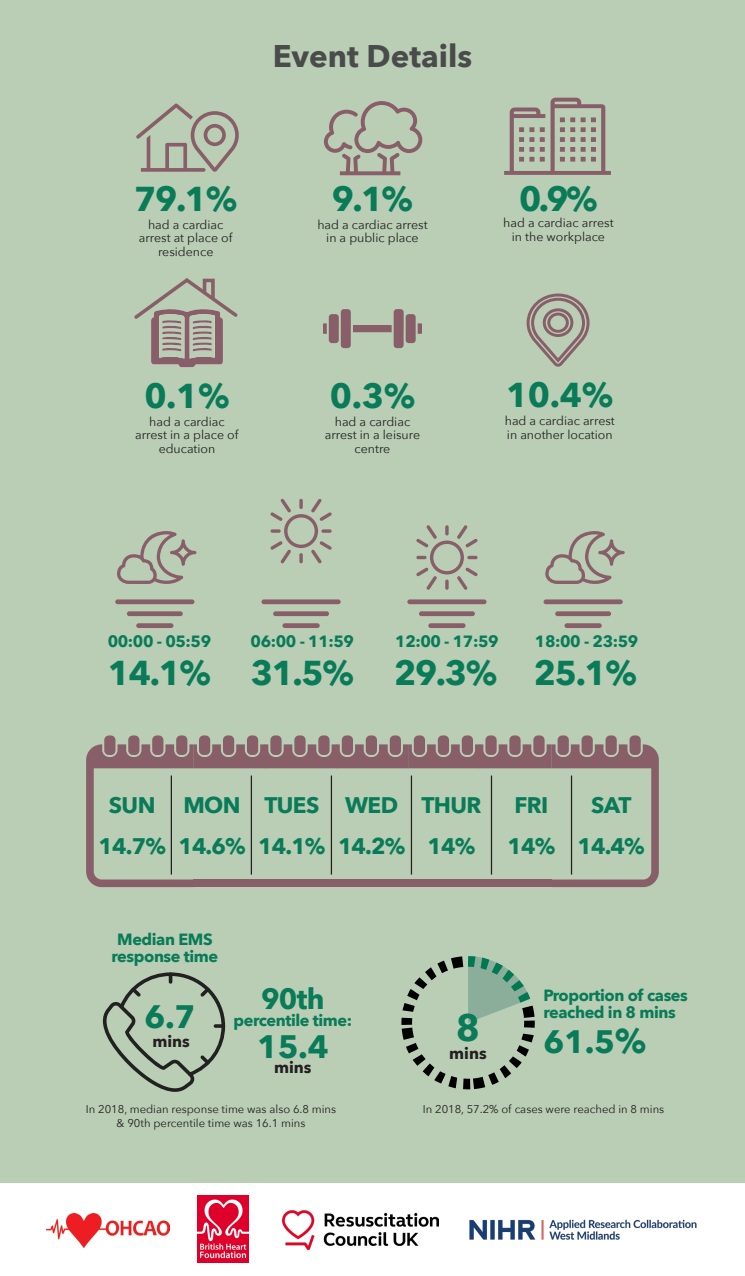
<style>
.page{position:relative;width:745px;height:1276px;background:#fff}
.page>*{position:absolute;margin:0;border:0;box-sizing:border-box;transform-origin:0 0}
.t1{font:700 37.38px "Avenir Next";color:#097b58}
.t2{font:700 34.38px "Avenir Next";letter-spacing:-.04em;color:#097b58}
.t3{font:700 32.38px "Avenir Next";color:#097b58}
.t4{font:700 31.25px "Avenir Next";color:#4a4b4b}
.t5{font:700 28.75px "Avenir Next";color:#097b58}
.t6{font:700 22.5px "Avenir Next";letter-spacing:-.025em;color:#097b58}
.t7{font:700 16.25px/17.5px "Avenir Next";letter-spacing:-.025em;color:#097b58;text-align:center}
.t8{font:700 16.25px "Avenir Next";color:#231f20}
.t9{font:12.38px/13.5px "Avenir Next";color:#231f20;text-align:center}
.t10{font:11.25px "Avenir Next";color:#231f20}
.s1{font-size:34.38px}
</style>
<div class="page">
<div style="left:0;top:0;width:744px;height:1182px;background:#b9ceb4"></div>
<svg style="left:526px;top:293px;width:63px;height:74px"></svg>
<svg style="left:324px;top:101px;width:98px;height:74px"></svg>
<svg style="left:504px;top:98px;width:106px;height:77px"></svg>
<svg style="left:136px;top:103px;width:103px;height:69px"></svg>
<svg style="left:134px;top:278px;width:104px;height:89px"></svg>
<svg style="left:323px;top:309px;width:98px;height:39px"></svg>
<svg style="left:102px;top:972px;width:123px;height:120px"></svg>
<svg style="left:401px;top:956px;width:134px;height:134px"></svg>
<div style="left:261px;top:599px;width:79px;height:5px;background:#885e69;border-radius:2px"></div>
<div style="left:273px;top:611px;width:56px;height:5px;background:#885e69;border-radius:2px"></div>
<div style="left:282px;top:623px;width:37px;height:5px;background:#885e69;border-radius:2px"></div>
<div style="left:407px;top:599px;width:79px;height:5px;background:#885e69;border-radius:2px"></div>
<div style="left:419px;top:611px;width:55px;height:5px;background:#885e69;border-radius:2px"></div>
<div style="left:428px;top:623px;width:37px;height:5px;background:#885e69;border-radius:2px"></div>
<div style="left:115px;top:599px;width:79px;height:5px;background:#885e69;border-radius:2px"></div>
<div style="left:127px;top:611px;width:56px;height:5px;background:#885e69;border-radius:2px"></div>
<div style="left:136px;top:623px;width:37px;height:5px;background:#885e69;border-radius:2px"></div>
<div style="left:543px;top:599px;width:79px;height:5px;background:#885e69;border-radius:2px"></div>
<div style="left:555px;top:611px;width:55px;height:5px;background:#885e69;border-radius:2px"></div>
<div style="left:564px;top:623px;width:37px;height:5px;background:#885e69;border-radius:2px"></div>
<svg style="left:117px;top:531px;width:79px;height:53px"></svg>
<svg style="left:545px;top:531px;width:79px;height:53px"></svg>
<svg style="left:270px;top:498px;width:62px;height:65px"></svg>
<svg style="left:416px;top:525px;width:61px;height:65px"></svg>
<div style="left:152px;top:735px;width:11px;height:20px;background:#885e69;border-radius:5px"></div>
<div style="left:128px;top:735px;width:11px;height:20px;background:#885e69;border-radius:5px"></div>
<div style="left:104px;top:735px;width:11px;height:20px;background:#885e69;border-radius:5px"></div>
<div style="left:176px;top:735px;width:11px;height:20px;background:#885e69;border-radius:5px"></div>
<div style="left:223px;top:735px;width:11px;height:20px;background:#885e69;border-radius:5px"></div>
<div style="left:199px;top:735px;width:11px;height:20px;background:#885e69;border-radius:5px"></div>
<div style="left:247px;top:735px;width:11px;height:20px;background:#885e69;border-radius:5px"></div>
<div style="left:294px;top:735px;width:11px;height:20px;background:#885e69;border-radius:5px"></div>
<div style="left:270px;top:735px;width:11px;height:20px;background:#885e69;border-radius:5px"></div>
<div style="left:318px;top:735px;width:11px;height:20px;background:#885e69;border-radius:5px"></div>
<div style="left:365px;top:735px;width:12px;height:20px;background:#885e69;border-radius:5px"></div>
<div style="left:341px;top:735px;width:12px;height:20px;background:#885e69;border-radius:5px"></div>
<div style="left:389px;top:735px;width:11px;height:20px;background:#885e69;border-radius:5px"></div>
<div style="left:581px;top:735px;width:11px;height:20px;background:#885e69;border-radius:5px"></div>
<div style="left:605px;top:735px;width:11px;height:20px;background:#885e69;border-radius:5px"></div>
<div style="left:629px;top:735px;width:11px;height:20px;background:#885e69;border-radius:5px"></div>
<div style="left:557px;top:735px;width:11px;height:20px;background:#885e69;border-radius:5px"></div>
<div style="left:437px;top:735px;width:11px;height:20px;background:#885e69;border-radius:5px"></div>
<div style="left:413px;top:735px;width:12px;height:20px;background:#885e69;border-radius:5px"></div>
<div style="left:461px;top:735px;width:11px;height:20px;background:#885e69;border-radius:5px"></div>
<div style="left:509px;top:735px;width:11px;height:20px;background:#885e69;border-radius:5px"></div>
<div style="left:485px;top:735px;width:11px;height:20px;background:#885e69;border-radius:5px"></div>
<div style="left:533px;top:735px;width:11px;height:20px;background:#885e69;border-radius:5px"></div>
<svg style="left:86px;top:744px;width:572px;height:143px"></svg>
<div style="left:479px;top:879px;width:72px;height:8px;background:#885e69"></div>
<hr style="left:171px;top:775px;width:1px;height:99px;background:#231f20">
<hr style="left:250px;top:775px;width:2px;height:99px;background:#231f20">
<hr style="left:330px;top:775px;width:2px;height:99px;background:#231f20">
<hr style="left:410px;top:775px;width:2px;height:99px;background:#231f20">
<hr style="left:490px;top:775px;width:2px;height:99px;background:#231f20">
<hr style="left:570px;top:775px;width:1px;height:99px;background:#231f20">
<img style="left:47px;top:1213px;width:122px;height:34px">
<img style="left:197px;top:1195px;width:51px;height:67px">
<img style="left:283px;top:1210px;width:155px;height:39px">
<img style="left:469px;top:1219px;width:228px;height:21px">
<p class="t4" style="left:273px;top:29px;width:201px">Event Details</p>
<p class="t2" style="left:134px;top:169px;width:104px">79.1%</p>
<p class="t9" style="left:139px;top:217px;width:95px">had a cardiac arrest at place of residence</p>
<p class="t2" style="left:332px;top:169px;width:83px">9.1%</p>
<p class="t9" style="left:317px;top:217px;width:112px">had a cardiac arrest in a public place</p>
<p class="t2" style="left:519px;top:169px;width:80px">0.9%</p>
<p class="t9" style="left:503px;top:216px;width:112px">had a cardiac arrest in the workplace</p>
<p class="t2" style="left:144px;top:366px;width:87px">0.1%</p>
<p class="t9" style="left:135px;top:414px;width:105px">had a cardiac arrest in a place of education</p>
<p class="t2" style="left:329px;top:366px;width:87px">0.3%</p>
<p class="t9" style="left:324px;top:414px;width:97px">had a cardiac arrest in a leisure centre</p>
<p class="t2" style="left:505px;top:365px;width:109px">10.4%</p>
<p class="t9" style="left:504px;top:413px;width:111px;text-align:left">had a cardiac arrest in another location</p>
<p class="t7" style="left:108px;top:633px;width:105px">00:00 - 05:59</p>
<p class="t7" style="left:250px;top:633px;width:105px">06:00 - 11:59</p>
<p class="t7" style="left:395px;top:633px;width:105px">12:00 - 17:59</p>
<p class="t7" style="left:534px;top:633px;width:105px">18:00 - 23:59</p>
<p class="t2" style="left:108px;top:643px;width:104px">14.1%</p>
<p class="t2" style="left:251px;top:643px;width:104px">31.5%</p>
<p class="t2" style="left:394px;top:643px;width:104px">29.3%</p>
<p class="t2" style="left:533px;top:643px;width:104px">25.1%</p>
<p class="t6" style="left:109px;top:786px;width:48px">SUN</p>
<p class="t6" style="left:183px;top:786px;width:59px">MON</p>
<p class="t6" style="left:264px;top:786px;width:56px">TUES</p>
<p class="t6" style="left:345px;top:786px;width:55px">WED</p>
<p class="t6" style="left:421px;top:786px;width:62px">THUR</p>
<p class="t6" style="left:514px;top:786px;width:35px">FRI</p>
<p class="t6" style="left:591px;top:786px;width:42px">SAT</p>
<p class="t6" style="left:98px;top:827px;width:69px">14.7%</p>
<p class="t6" style="left:178px;top:827px;width:69px">14.6%</p>
<p class="t6" style="left:258px;top:827px;width:69px">14.1%</p>
<p class="t6" style="left:338px;top:827px;width:69px">14.2%</p>
<p class="t6" style="left:427px;top:827px;width:49px">14%</p>
<p class="t6" style="left:507px;top:827px;width:49px">14%</p>
<p class="t6" style="left:577px;top:827px;width:69px">14.4%</p>
<p class="t7" style="left:111px;top:930px;width:108px">Median EMS response time</p>
<p class="t3" style="left:144px;top:988px;width:52px">6.7</p>
<p class="t8" style="left:152px;top:1027px;width:39px">mins</p>
<p class="t5" style="left:261px;top:974px;width:65px">90th</p>
<p class="t7" style="left:233px;top:1011px;width:120px">percentile time:</p>
<p class="t3" style="left:257px;top:1018px;width:73px">15.4</p>
<p class="t8" style="left:274px;top:1052px;width:39px">mins</p>
<p class="t10" style="left:86px;top:1099px;width:251px">In 2018, median response time was also 6.8 mins</p>
<p class="t10" style="left:117px;top:1113px;width:190px">&amp; 90th percentile time was 16.1 mins</p>
<p class="t1" style="left:455px;top:995px;width:26px">8</p>
<p class="t8" style="left:449px;top:1039px;width:39px">mins</p>
<p class="t7" style="left:543px;top:986px;width:146px;text-align:left">Proportion of cases reached in 8 mins</p>
<p class="t3" style="left:543px;top:1014px;width:104px">61.5<span class="s1">%</span></p>
<p class="t10" style="left:422px;top:1099px;width:243px">In 2018, 57.2% of cases were reached in 8 mins</p>
</div>
